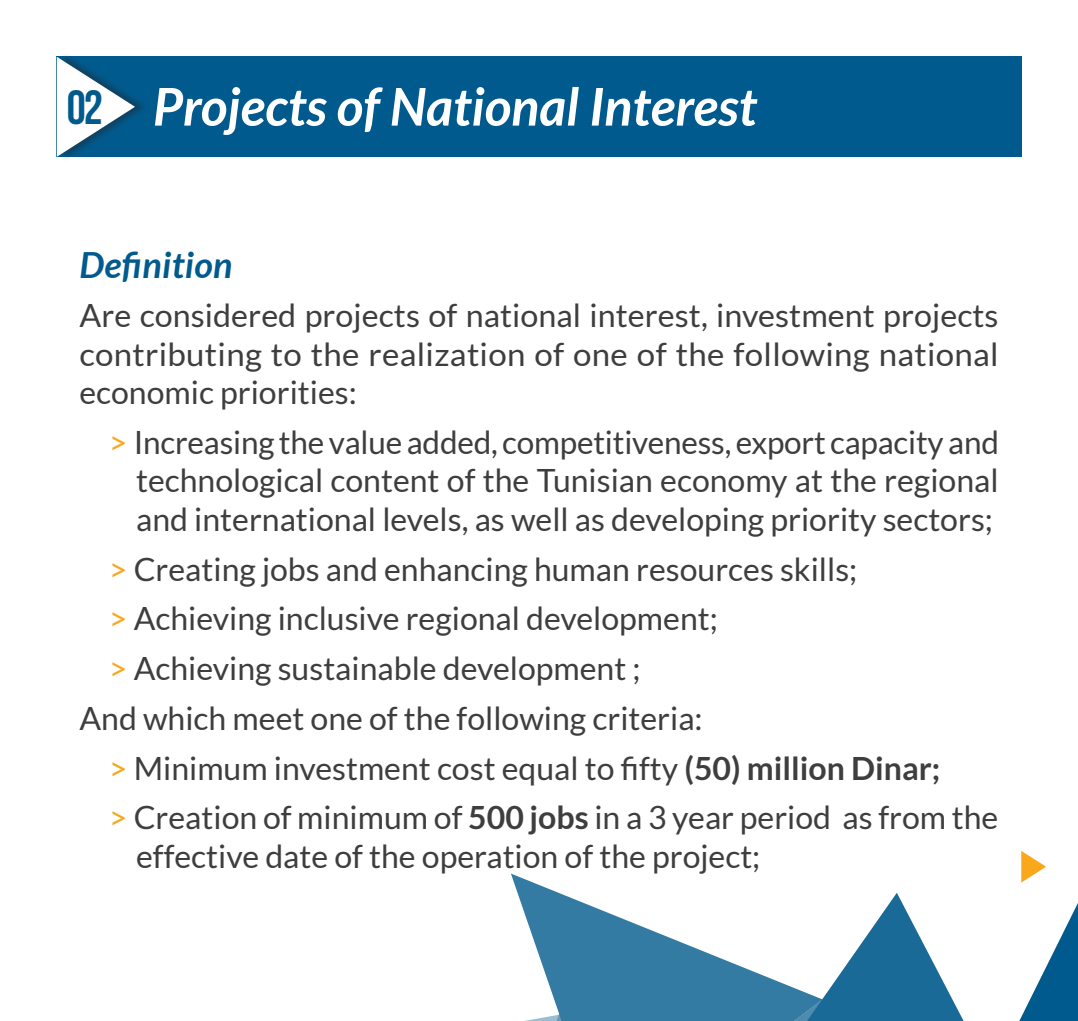
<style>
.page{position:relative;width:1078px;height:1021px;background:#fff}
.page>*{position:absolute;margin:0;border:0;box-sizing:border-box;transform-origin:0 0}
.t1{font:italic 700 52px "Lato";color:#fff}
.t2{font:48px "Bebas Neue";color:#015a8d}
.t3{font:italic 700 36px "Lato";letter-spacing:.01em;color:#015a8d}
.t4{font:32px/38.4px "Lato";color:#3e3e3f;text-align:justify}
.s1{color:#f9a71b}
.s2{font-weight:700}
</style>
<div class="page">
<svg style="left:822px;top:893px;width:141px;height:127px;fill:#1a6a98"></svg>
<svg style="left:511px;top:873px;width:310px;height:126px"></svg>
<svg style="left:530px;top:999px;width:292px;height:21px;background:#4486ab"></svg>
<div style="left:85px;top:57px;width:935px;height:100px;background:#015a8d"></div>
<div style="left:60px;top:51px;width:89px;height:111px;background:#231f20;opacity:.4"></div>
<svg style="left:57px;top:57px;width:78px;height:100px"></svg>
<svg style="left:1019px;top:851px;width:59px;height:170px"></svg>
<h2 class="t2" style="left:67px;top:81px;width:38px">02</h2>
<h1 class="t1" style="left:153px;top:77px;width:605px">Projects of National Interest</h1>
<p class="t3" style="left:79px;top:244px;width:155px">Definition</p>
<p class="t4" style="left:79px;top:296px;width:920px">Are considered projects of national interest, investment projects contributing to the realization of one of the following national economic priorities:</p>
<p class="t4" style="left:136px;top:423px;width:864px;text-indent:-27px"><span class="s1">&gt;</span> Increasing the value added, competitiveness, export capacity and technological content of the Tunisian economy at the regional and international levels, as well as developing priority sectors;</p>
<p class="t4" style="left:109px;top:549px;width:749px"><span class="s1">&gt;</span> Creating jobs and enhancing human resources skills;</p>
<p class="t4" style="left:109px;top:599px;width:610px"><span class="s1">&gt;</span> Achieving inclusive regional development;</p>
<p class="t4" style="left:109px;top:649px;width:533px"><span class="s1">&gt;</span> Achieving sustainable development ;</p>
<p class="t4" style="left:79px;top:698px;width:624px">And which meet one of the following criteria:</p>
<p class="t4" style="left:109px;top:748px;width:832px"><span class="s1">&gt;</span> Minimum investment cost equal to fifty <span class="s2">(50) million Dinar;</span></p>
<p class="t4" style="left:109px;top:798px;width:890px"><span class="s1">&gt;</span> Creation of minimum of <span class="s2">500 jobs</span> in a 3 year period as from the</p>
<p class="t4" style="left:136px;top:836px;width:625px">effective date of the operation of the project;</p>
</div>
